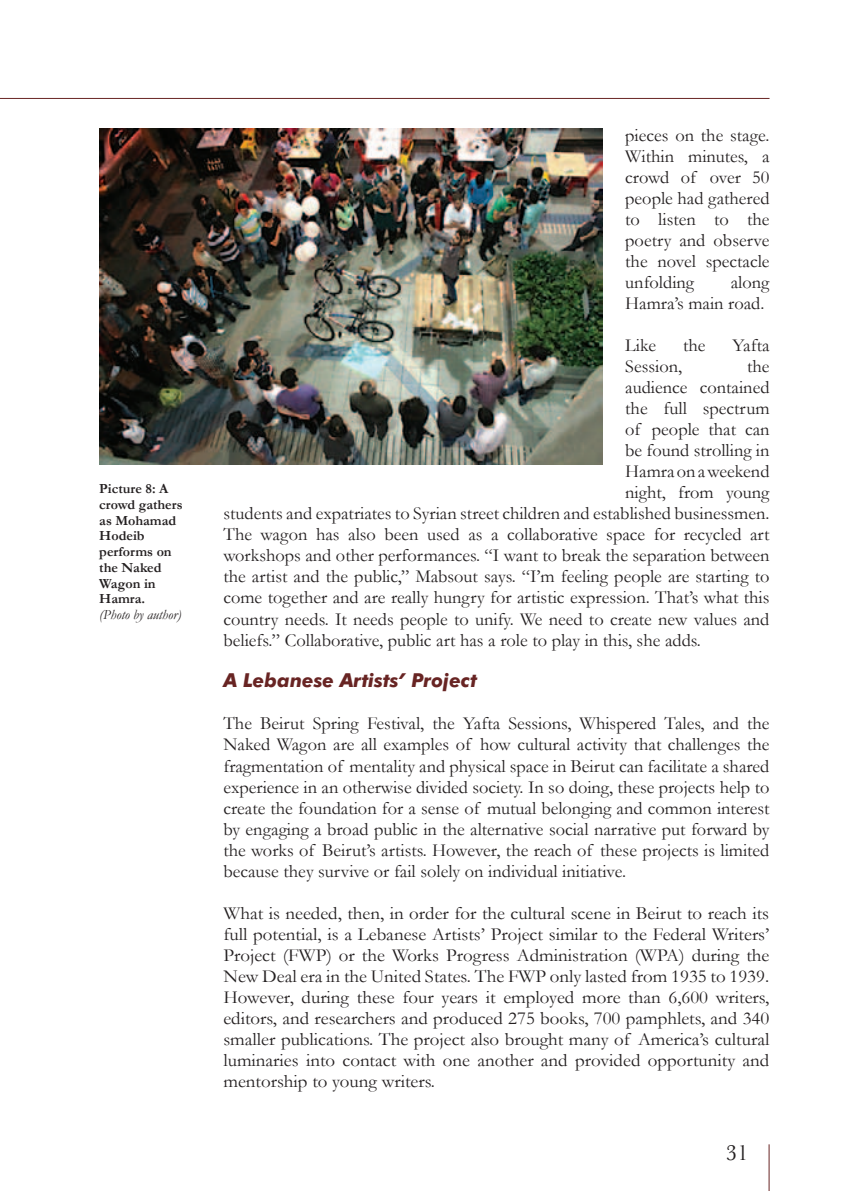
<style>
.page{position:relative;width:844px;height:1191px;background:#fff}
.page>*{position:absolute;margin:0;border:0;box-sizing:border-box;transform-origin:0 0}
.t1{font:22.75px "Baskerville";color:#231f20}
.t2{font:italic 700 19.25px "Futura BT";color:#682423}
.t3{font:18.38px/21px "Garamond";color:#231f20;text-align:justify}
.t4{font:700 14px/15.8px "Garamond";color:#231f20}
.t5{font:italic 14px "Garamond";color:#231f20}
</style>
<div class="page">
<hr style="left:768px;top:1144px;width:1px;height:47px;background:#682423">
<hr style="left:0;top:98px;width:769px;height:1px;background:#682423">
<img style="left:99px;top:129px;width:503px;height:335px">
<p class="t4" style="left:99px;top:480px;width:85px">Picture 8: A crowd gathers as Mohamad<br>Hodeib performs on the Naked<br>Wagon in<br>Hamra.</p>
<p class="t5" style="left:99px;top:606px;width:83px">(Photo by author)</p>
<p class="t3" style="left:625px;top:125px;width:146px">pieces on the stage.<br>Within minutes, a crowd of over 50 people had gathered to listen to the poetry and observe the novel spectacle unfolding</p>
<p class="t3" style="left:625px;top:272px;width:146px;text-align:right">along<br>Hamra’s main road.</p>
<p class="t3" style="left:625px;top:335px;width:32px">Like</p>
<p class="t3" style="left:683px;top:335px;width:24px">the</p>
<p class="t3" style="left:732px;top:335px;width:39px">Yafta</p>
<p class="t3" style="left:625px;top:356px;width:58px">Session,</p>
<p class="t3" style="left:747px;top:356px;width:24px">the</p>
<p class="t3" style="left:625px;top:377px;width:146px">audience contained</p>
<p class="t3" style="left:625px;top:398px;width:146px">the full spectrum</p>
<p class="t3" style="left:625px;top:419px;width:146px">of people that can</p>
<p class="t3" style="left:625px;top:440px;width:146px">be found strolling in</p>
<p class="t3" style="left:625px;top:461px;width:146px">Hamra on a weekend</p>
<p class="t3" style="left:625px;top:482px;width:146px">night, from young</p>
<p class="t3" style="left:223px;top:503px;width:547px">students and expatriates to Syrian street children and established businessmen.</p>
<p class="t3" style="left:223px;top:524px;width:547px">The wagon has also been used as a collaborative space for recycled art</p>
<p class="t3" style="left:223px;top:545px;width:547px">workshops and other performances. “I want to break the separation between</p>
<p class="t3" style="left:223px;top:566px;width:547px">the artist and the public,” Mabsout says. “I’m feeling people are starting to</p>
<p class="t3" style="left:223px;top:587px;width:547px">come together and are really hungry for artistic expression. That’s what this</p>
<p class="t3" style="left:223px;top:608px;width:547px">country needs. It needs people to unify. We need to create new values and</p>
<p class="t3" style="left:223px;top:629px;width:479px">beliefs.” Collaborative, public art has a role to play in this, she adds.</p>
<p class="t2" style="left:223px;top:669px;width:255px">A Lebanese Artists’ Project</p>
<p class="t3" style="left:223px;top:713px;width:547px">The Beirut Spring Festival, the Yafta Sessions, Whispered Tales, and the Naked Wagon are all examples of how cultural activity that challenges the fragmentation of mentality and physical space in Beirut can facilitate a shared experience in an otherwise divided society. In so doing, these projects help to create the foundation for a sense of mutual belonging and common interest by engaging a broad public in the alternative social narrative put forward by the works of Beirut’s artists. However, the reach of these projects is limited because they survive or fail solely on individual initiative.</p>
<p class="t3" style="left:223px;top:902px;width:547px">What is needed, then, in order for the cultural scene in Beirut to reach its full potential, is a Lebanese Artists’ Project similar to the Federal Writers’ Project (FWP) or the Works Progress Administration (WPA) during the New Deal era in the United States. The FWP only lasted from 1935 to 1939.<br>However, during these four years it employed more than 6,600 writers, editors, and researchers and produced 275 books, 700 pamphlets, and 340 smaller publications. The project also brought many of America’s cultural luminaries into contact with one another and provided opportunity and mentorship to young writers.</p>
<p class="t1" style="left:725px;top:1138px;width:24px">31</p>
</div>
